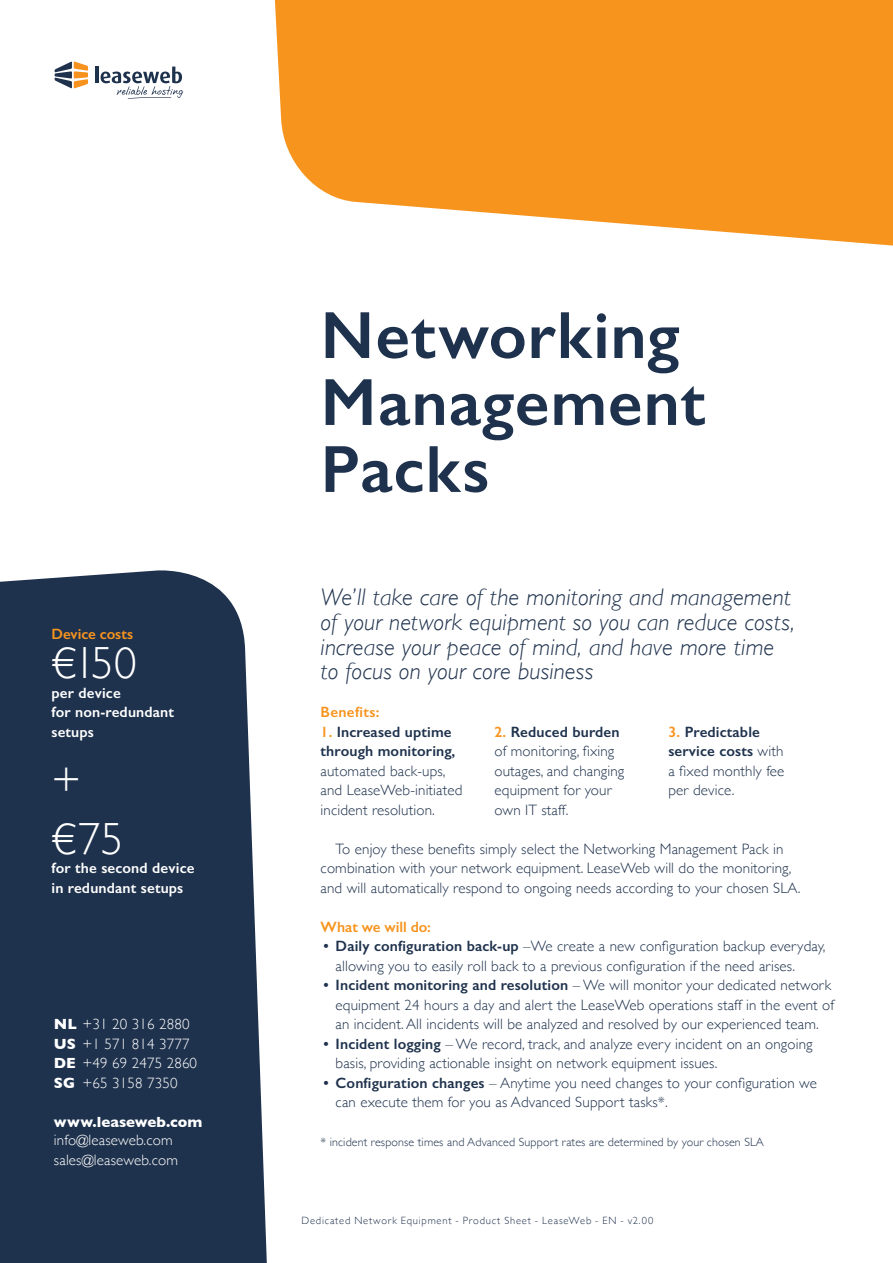
<style>
.page{position:relative;width:893px;height:1263px;background:#fff}
.page>*{position:absolute;margin:0;border:0;box-sizing:border-box;transform-origin:0 0}
.t1{font:600 66.9px/66.9px "Gill Sans";letter-spacing:.015em;color:#1f324d}
.t2{font:300 45px/58.5px "Gill Sans";color:#fff}
.t3{font:italic 300 24px/24.8px "Gill Sans";letter-spacing:.005em;color:#1f324d}
.t4{font:300 15px/19.5px "Gill Sans";letter-spacing:.01em;color:#1f324d}
.t5{font:300 15px/19.5px "Gill Sans";letter-spacing:.01em;color:#fff}
.t6{font:600 15px/19.5px "Gill Sans";letter-spacing:.01em;color:#fff}
.t7{font:600 15px/19.5px "Gill Sans";letter-spacing:.01em;color:#1f324d}
.t8{font:600 15px "Gill Sans";color:#f7941e}
.t9{font:700 15px "Gill Sans";color:#fff}
.t10{font:300 12px "Gill Sans";letter-spacing:.01em;color:#1f324d}
.t11{font:300 10.5px "Gill Sans";letter-spacing:.075em;color:#1f324d}
.s1{font-weight:700}
.s2{color:#f7941e}
.s3{font-weight:600;color:#f7941e}
.s4{font-weight:600}
</style>
<div class="page">
<svg style="left:274px;top:0;width:619px;height:246px;background:#f7a038"></svg>
<svg style="left:55px;top:62px;width:33px;height:26px"></svg>
<hr style="left:95px;top:67px;width:3px;height:16px;background:#1f324d">
<svg style="left:101px;top:67px;width:82px;height:32px"></svg>
<div style="left:0;top:570px;width:267px;height:693px;background:#1f324d"></div>
<p class="t8" style="left:52px;top:625px;width:83px">Device costs</p>
<h2 class="t2" style="left:52px;top:632px;width:87px">€150</h2>
<p class="t6" style="left:52px;top:683px;width:124px">per device<br>for non-redundant setups</p>
<h2 class="t2" style="left:52px;top:749px;width:73px">+ €75</h2>
<p class="t6" style="left:52px;top:858px;width:144px">for the second device in redundant setups</p>
<p class="t5" style="left:54px;top:1014px;width:145px"><span class="s1">NL</span> +31 20 316 2880<br><span class="s1">US</span> +1 571 814 3777<br><span class="s1">DE</span> +49 69 2475 2860<br><span class="s1">SG</span> +65 3158 7350</p>
<p class="t9" style="left:54px;top:1110px;width:150px">www.leaseweb.com</p>
<p class="t5" style="left:54px;top:1130px;width:126px">info@leaseweb.com sales@leaseweb.com</p>
<h1 class="t1" style="left:321px;top:301px;width:386px">Networking<br>Management<br>Packs</h1>
<h3 class="t3" style="left:321px;top:585px;width:476px">We’ll take care of the monitoring and management of your network equipment so you can reduce costs, increase your peace of mind, and have more time to focus on your core business</h3>
<p class="t8" style="left:321px;top:703px;width:60px">Benefits:</p>
<p class="t7" style="left:321px;top:722px;width:136px"><span class="s2">1.</span> Increased uptime through monitoring,</p>
<p class="t4" style="left:321px;top:760px;width:143px">automated back-ups, and LeaseWeb-initiated incident resolution.</p>
<p class="t4" style="left:494px;top:721px;width:131px"><span class="s3">2.</span> <span class="s4">Reduced burden </span>of monitoring, fixing outages, and changing equipment for your own IT staff.</p>
<p class="t4" style="left:668px;top:721px;width:117px"><span class="s3">3.</span> <span class="s4">Predictable service costs</span> with a fixed monthly fee per device.</p>
<p class="t4" style="left:321px;top:838px;width:481px;text-align:center">To enjoy these benefits simply select the Networking Management Pack in combination with your network equipment. LeaseWeb will do the monitoring, and will automatically respond to ongoing needs according to your chosen SLA.</p>
<p class="t8" style="left:321px;top:917px;width:112px">What we will do:</p>
<p class="t4" style="left:336px;top:936px;width:491px;text-indent:-12px"><span class="s4">• Daily configuration back-up</span> –We create a new configuration backup everyday, allowing you to easily roll back to a previous configuration if the need arises.</p>
<p class="t4" style="left:336px;top:975px;width:500px;text-indent:-12px"><span class="s4">• Incident monitoring and resolution</span> – We will monitor your dedicated network equipment 24 hours a day and alert the LeaseWeb operations staff in the event of an incident. All incidents will be analyzed and resolved by our experienced team.</p>
<p class="t4" style="left:336px;top:1033px;width:479px;text-indent:-12px"><span class="s4">• Incident logging</span> – We record, track, and analyze every incident on an ongoing basis, providing actionable insight on network equipment issues.</p>
<p class="t4" style="left:336px;top:1072px;width:483px;text-indent:-12px"><span class="s4">• Configuration changes</span> – Anytime you need changes to your configuration we can execute them for you as Advanced Support tasks*.</p>
<p class="t10" style="left:321px;top:1133px;width:445px">* incident response times and Advanced Support rates are determined by your chosen SLA</p>
<p class="t11" style="left:302px;top:1212px;width:353px">Dedicated Network Equipment - Product Sheet - LeaseWeb - EN - v2.00</p>
</div>
